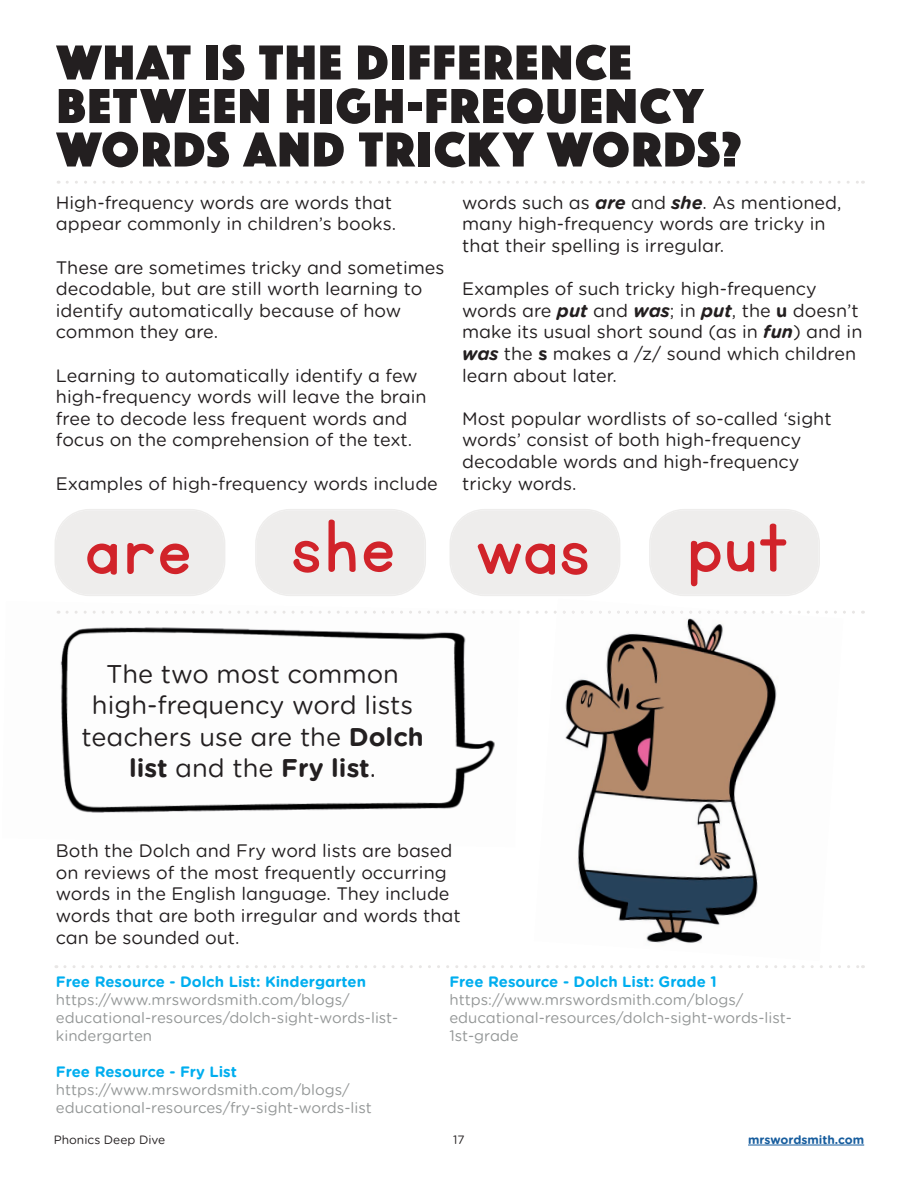
<style>
.page{position:relative;width:918px;height:1188px;background:#fff}
.page>*{position:absolute;margin:0;border:0;box-sizing:border-box;transform-origin:0 0}
.t1{font:75px "KG Modified UK Bold";letter-spacing:.02em;color:#d1232a}
.t2{font:51px/43.5px "Phosphate Pro Solid";letter-spacing:.04em;color:#231f20}
.t3{font:25.5px/31.5px "Gotham Rounded";color:#231f20;text-align:center}
.t4{font:18px/21.6px "Gotham Rounded";color:#231f20}
.t5{font:15px/18px "Gotham Rounded";color:#949797}
.t6{font:700 15px "Gotham Rounded";color:#00aeef}
.t7{font:12px "Gotham Rounded";color:#231f20}
.t8{font:700 12px "Gotham Rounded";color:#175d9e}
.s1{font-weight:700;font-style:italic}
.s2{font-weight:700}
</style>
<div class="page">
<hr style="left:748px;top:1145px;width:116px;height:1px;background:#175d9e">
<svg style="left:65px;top:965px;width:798px;height:3px"></svg>
<img style="left:57px;top:611px;width:438px;height:202px">
<svg style="left:67px;top:181px;width:796px;height:3px"></svg>
<div style="left:55px;top:509px;width:170px;height:87px;background:#eeedec"></div>
<svg style="left:255px;top:509px;width:171px;height:87px;background:#efeeed"></svg>
<svg style="left:66px;top:611px;width:789px;height:3px"></svg>
<img style="left:534px;top:611px;width:309px;height:332px">
<img style="left:563px;top:611px;width:209px;height:3px">
<div style="left:450px;top:509px;width:170px;height:87px;background:#eeedec"></div>
<svg style="left:649px;top:509px;width:171px;height:87px;background:#efeeed"></svg>
<h2 class="t2" style="left:57px;top:38px;width:686px">WHAT IS THE DIFFERENCE<br>BETWEEN HIGH-FREQUENCY<br>WORDS AND TRICKY WORDS?</h2>
<p class="t4" style="left:56px;top:191px;width:342px">High-frequency words are words that appear commonly in children’s books.</p>
<p class="t4" style="left:56px;top:256px;width:390px">These are sometimes tricky and sometimes decodable, but are still worth learning to identify automatically because of how common they are.</p>
<p class="t4" style="left:56px;top:364px;width:372px">Learning to automatically identify a few high-frequency words will leave the brain free to decode less frequent words and focus on the comprehension of the text.</p>
<p class="t4" style="left:56px;top:472px;width:384px">Examples of high-frequency words include</p>
<p class="t4" style="left:462px;top:191px;width:381px">words such as <span class="s1">are</span> and <span class="s1">she</span>. As mentioned, many high-frequency words are tricky in that their spelling is irregular.</p>
<p class="t4" style="left:462px;top:277px;width:402px">Examples of such tricky high-frequency words are <span class="s1">put</span> and <span class="s1">was</span>; in <span class="s1">put</span>, the <span class="s2">u</span> doesn’t make its usual short sound (as in <span class="s1">fun</span>) and in <span class="s1">was</span> the <span class="s2">s</span> makes a /z/ sound which children learn about later.</p>
<p class="t4" style="left:462px;top:407px;width:371px">Most popular wordlists of so-called ‘sight words’ consist of both high-frequency decodable words and high-frequency tricky words.</p>
<h1 class="t1" style="left:85px;top:516px;width:109px">are</h1>
<h1 class="t1" style="left:291px;top:514px;width:106px">she</h1>
<h1 class="t1" style="left:476px;top:516px;width:116px">was</h1>
<h3 class="t3" style="left:81px;top:657px;width:344px">The two most common high-frequency word lists teachers use are the <span class="s2">Dolch list</span> and the <span class="s2">Fry list</span>.</h3>
<p class="t4" style="left:56px;top:839px;width:406px">Both the Dolch and Fry word lists are based on reviews of the most frequently occurring words in the English language. They include words that are both irregular and words that can be sounded out.</p>
<h1 class="t1" style="left:687px;top:514px;width:102px">put</h1>
<p class="t6" style="left:56px;top:971px;width:312px">Free Resource - Dolch List: Kindergarten</p>
<p class="t5" style="left:56px;top:990px;width:344px">https://www.mrswordsmith.com/blogs/ educational-resources/dolch-sight-words-list&shy;kindergarten</p>
<p class="t6" style="left:56px;top:1061px;width:183px">Free Resource - Fry List</p>
<p class="t5" style="left:56px;top:1080px;width:317px">https://www.mrswordsmith.com/blogs/ educational-resources/fry-sight-words-list</p>
<p class="t6" style="left:449px;top:971px;width:269px">Free Resource - Dolch List: Grade 1</p>
<p class="t5" style="left:449px;top:990px;width:344px">https://www.mrswordsmith.com/blogs/ educational-resources/dolch-sight-words-list-<br>1st-grade</p>
<p class="t7" style="left:54px;top:1131px;width:113px">Phonics Deep Dive</p>
<p class="t7" style="left:453px;top:1131px;width:13px">17</p>
<p class="t8" style="left:748px;top:1131px;width:118px">mrswordsmith.com</p>
</div>
